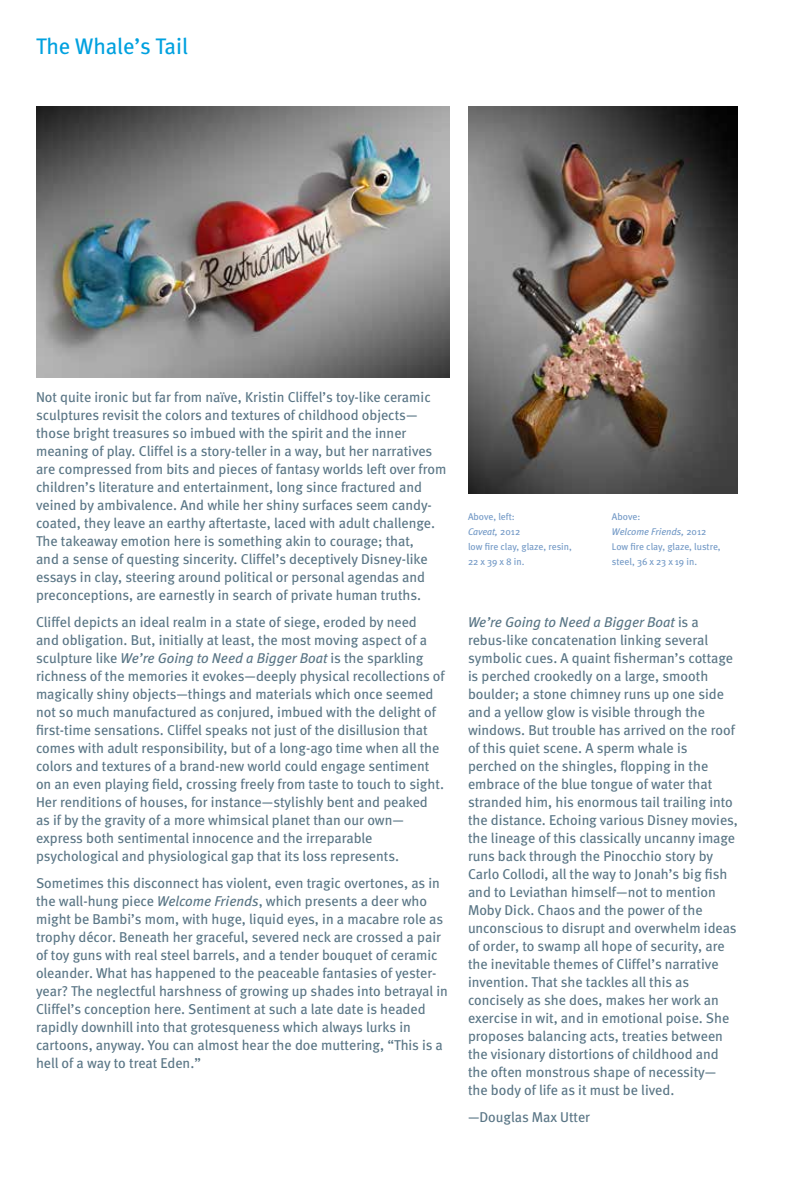
<style>
.page{position:relative;width:810px;height:1188px;background:#fff}
.page>*{position:absolute;margin:0;border:0;box-sizing:border-box;transform-origin:0 0}
.t1{font:22.5px "Meta";color:#00a1df}
.t2{font:14.25px/18px "Meta";color:#597585}
.t3{font:9.75px/15px "Meta";letter-spacing:-.005em;color:#7399c6}
.s1{font-style:italic}
</style>
<div class="page">
<img style="left:468px;top:106px;width:270px;height:388px">
<img style="left:36px;top:106px;width:414px;height:272px">
<h1 class="t1" style="left:36px;top:32px;width:154px">The Whale’s Tail</h1>
<p class="t2" style="left:36px;top:387px;width:412px">Not quite ironic but far from naïve, Kristin Cliffel’s toy-like ceramic sculptures revisit the colors and textures of childhood objects— those bright treasures so imbued with the spirit and the inner meaning of play. Cliffel is a story-teller in a way, but her narratives are compressed from bits and pieces of fantasy worlds left over from children’s literature and entertainment, long since fractured and veined by ambivalence. And while her shiny surfaces seem candy&shy;coated, they leave an earthy aftertaste, laced with adult challenge.<br>The takeaway emotion here is something akin to courage; that,<br>and a sense of questing sincerity. Cliffel’s deceptively Disney-like essays in clay, steering around political or personal agendas and preconceptions, are earnestly in search of private human truths.</p>
<p class="t2" style="left:36px;top:612px;width:410px">Cliffel depicts an ideal realm in a state of siege, eroded by need<br>and obligation. But, initially at least, the most moving aspect of a sculpture like <span class="s1">We’re Going to Need a Bigger Boat</span> is the sparkling richness of the memories it evokes—deeply physical recollections of magically shiny objects—things and materials which once seemed not so much manufactured as conjured, imbued with the delight of first-time sensations. Cliffel speaks not just of the disillusion that comes with adult responsibility, but of a long-ago time when all the colors and textures of a brand-new world could engage sentiment on an even playing field, crossing freely from taste to touch to sight.<br>Her renditions of houses, for instance—stylishly bent and peaked as if by the gravity of a more whimsical planet than our own— express both sentimental innocence and the irreparable psychological and physiological gap that its loss represents.</p>
<p class="t2" style="left:36px;top:873px;width:413px">Sometimes this disconnect has violent, even tragic overtones, as in the wall-hung piece <span class="s1">Welcome Friends</span>, which presents a deer who might be Bambi’s mom, with huge, liquid eyes, in a macabre role as trophy décor. Beneath her graceful, severed neck are crossed a pair of toy guns with real steel barrels, and a tender bouquet of ceramic oleander. What has happened to the peaceable fantasies of yester&shy;year? The neglectful harshness of growing up shades into betrayal in Cliffel’s conception here. Sentiment at such a late date is headed rapidly downhill into that grotesqueness which always lurks in cartoons, anyway. You can almost hear the doe muttering, “This is a hell of a way to treat Eden.”</p>
<p class="t3" style="left:468px;top:509px;width:105px">Above, left:<br><span class="s1">Caveat,</span> 2012<br>low fire clay, glaze, resin,<br>22 x 39 x 8 in.</p>
<p class="t3" style="left:612px;top:509px;width:110px">Above:<br><span class="s1">Welcome Friends,</span> 2012<br>Low fire clay, glaze, lustre, steel, 36 x 23 x 19 in.</p>
<p class="t2" style="left:468px;top:613px;width:272px"><span class="s1">We’re Going to Need a Bigger Boat</span> is a rebus-like concatenation linking several symbolic cues. A quaint fisherman’s cottage is perched crookedly on a large, smooth boulder; a stone chimney runs up one side and a yellow glow is visible through the windows. But trouble has arrived on the roof of this quiet scene. A sperm whale is perched on the shingles, flopping in the embrace of the blue tongue of water that stranded him, his enormous tail trailing into the distance. Echoing various Disney movies, the lineage of this classically uncanny image runs back through the Pinocchio story by Carlo Collodi, all the way to Jonah’s big fish and to Leviathan himself—not to mention Moby Dick. Chaos and the power of the unconscious to disrupt and overwhelm ideas of order, to swamp all hope of security, are the inevitable themes of Cliffel’s narrative invention. That she tackles all this as concisely as she does, makes her work an exercise in wit, and in emotional poise. She proposes balancing acts, treaties between the visionary distortions of childhood and the often monstrous shape of necessity— the body of life as it must be lived.</p>
<p class="t2" style="left:468px;top:1108px;width:124px">—Douglas Max Utter</p>
</div>
